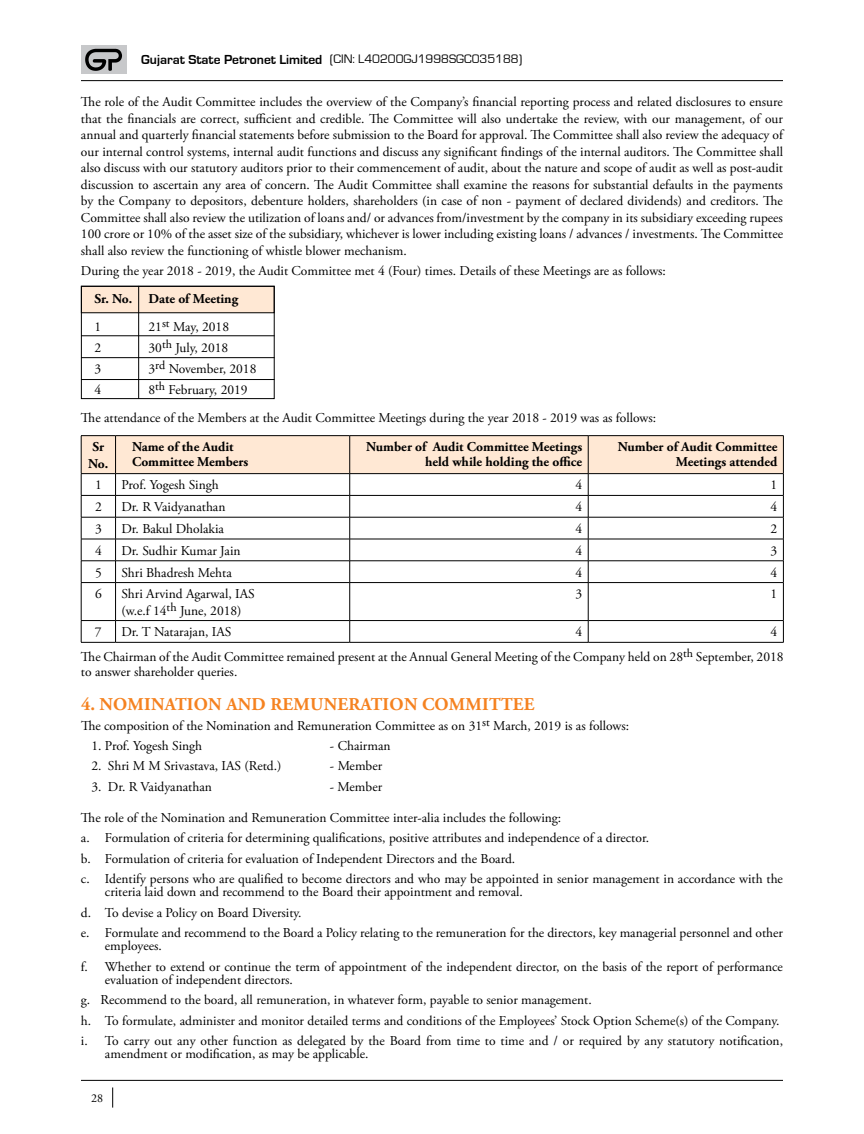
<style>
.page{position:relative;width:864px;height:1134px;background:#fff}
.page>*{position:absolute;margin:0;border:0;box-sizing:border-box;transform-origin:0 0}
.t1{font:700 18px "Adobe Garamond Pro";letter-spacing:.015em;color:#f58220}
.t2{font:13.5px/20.2px "Adobe Garamond Pro";color:#000}
.t3{font:700 13.5px/14.2px "Adobe Garamond Pro";color:#000;text-align:right}
.t4{font:700 13.5px "Eurostile";color:#000}
.t5{font:12px "Adobe Garamond Pro";color:#000}
.s1{font-weight:400;font-size:12.75px}
</style>
<div class="page">
<hr style="left:81px;top:1080px;width:702px;height:1px;background:#000">
<hr style="left:81px;top:80px;width:702px;height:1px;background:#000">
<div style="left:81px;top:45px;width:45px;height:29px;background:#c7c8ca"></div>
<svg style="left:85px;top:49px;width:37px;height:22px"></svg>
<svg style="left:112px;top:1088px;width:1px;height:20px"></svg>
<div style="left:81px;top:286px;width:193px;height:27px;background:#ffe8d4"></div>
<div style="left:81px;top:286px;width:194px;height:113px;border:1px solid #000"></div>
<hr style="left:81px;top:335px;width:194px;height:1px;background:#000">
<hr style="left:81px;top:357px;width:194px;height:1px;background:#000">
<hr style="left:81px;top:379px;width:194px;height:1px;background:#000">
<hr style="left:138px;top:286px;width:1px;height:113px;background:#000">
<hr style="left:81px;top:435px;width:35px;height:1px;background:#000">
<hr style="left:116px;top:435px;width:234px;height:1px;background:#000">
<hr style="left:350px;top:435px;width:238px;height:1px;background:#000">
<hr style="left:588px;top:435px;width:196px;height:1px;background:#000">
<svg style="left:81px;top:436px;width:703px;height:146px"></svg>
<hr style="left:81px;top:582px;width:35px;height:1px;background:#000">
<hr style="left:81px;top:583px;width:1px;height:37px;background:#000">
<hr style="left:116px;top:582px;width:234px;height:1px;background:#000">
<hr style="left:115px;top:583px;width:1px;height:37px;background:#000">
<hr style="left:350px;top:582px;width:238px;height:1px;background:#000">
<hr style="left:349px;top:583px;width:1px;height:37px;background:#000">
<hr style="left:588px;top:582px;width:196px;height:1px;background:#000">
<hr style="left:588px;top:583px;width:1px;height:37px;background:#000">
<hr style="left:783px;top:583px;width:1px;height:37px;background:#000">
<hr style="left:81px;top:620px;width:35px;height:1px;background:#000">
<svg style="left:81px;top:621px;width:1px;height:21px"></svg>
<hr style="left:116px;top:620px;width:234px;height:1px;background:#000">
<svg style="left:115px;top:621px;width:1px;height:21px"></svg>
<hr style="left:350px;top:620px;width:238px;height:1px;background:#000">
<svg style="left:349px;top:621px;width:1px;height:21px"></svg>
<hr style="left:588px;top:620px;width:196px;height:1px;background:#000">
<svg style="left:588px;top:621px;width:1px;height:21px"></svg>
<svg style="left:783px;top:621px;width:1px;height:21px"></svg>
<hr style="left:81px;top:642px;width:35px;height:1px;background:#000">
<hr style="left:116px;top:642px;width:234px;height:1px;background:#000">
<hr style="left:350px;top:642px;width:238px;height:1px;background:#000">
<hr style="left:588px;top:642px;width:196px;height:1px;background:#000">
<p class="t4" style="left:141px;top:52px;width:382px">Gujarat State Petronet Limited <span class="s1">(CIN: L40200GJ1998SGC035188)</span></p>
<p class="t2" style="left:81px;top:94px;width:704px;line-height:16.5px;text-align:justify">The role of the Audit Committee includes the overview of the Company’s financial reporting process and related disclosures to ensure that the financials are correct, sufficient and credible. The Committee will also undertake the review, with our management, of our annual and quarterly financial statements before submission to the Board for approval. The Committee shall also review the adequacy of our internal control systems, internal audit functions and discuss any significant findings of the internal auditors. The Committee shall also discuss with our statutory auditors prior to their commencement of audit, about the nature and scope of audit as well as post-audit discussion to ascertain any area of concern. The Audit Committee shall examine the reasons for substantial defaults in the payments by the Company to depositors, debenture holders, shareholders (in case of non - payment of declared dividends) and creditors. The Committee shall also review the utilization of loans and/ or advances from/investment by the company in its subsidiary exceeding rupees 100 crore or 10% of the asset size of the subsidiary, whichever is lower including existing loans / advances / investments. The Committee shall also review the functioning of whistle blower mechanism.</p>
<p class="t2" style="left:81px;top:261px;width:587px">During the year 2018 - 2019, the Audit Committee met 4 (Four) times. Details of these Meetings are as follows:</p>
<p class="t3" style="left:94px;top:292px;width:145px">Sr. No. Date of Meeting</p>
<p class="t2" style="left:94px;top:317px;width:8px">1</p>
<p class="t2" style="left:148px;top:317px;width:82px">21<sup>st</sup> May, 2018</p>
<p class="t2" style="left:94px;top:338px;width:8px">2</p>
<p class="t2" style="left:148px;top:338px;width:81px">30<sup>th</sup> July, 2018</p>
<p class="t2" style="left:94px;top:359px;width:8px">3</p>
<p class="t2" style="left:148px;top:359px;width:109px">3<sup>rd</sup> November, 2018</p>
<p class="t2" style="left:95px;top:380px;width:8px">4</p>
<p class="t2" style="left:81px;top:377px;width:577px;line-height:27.8px;text-indent:68px">8<sup>th</sup> February, 2019<br>The attendance of the Members at the Audit Committee Meetings during the year 2018 - 2019 was as follows:</p>
<p class="t3" style="left:88px;top:439px;width:22px;line-height:16.2px;text-align:center">Sr<br>No.</p>
<p class="t3" style="left:132px;top:440px;width:118px;text-align:left">Name of the Audit<br>Committee Members</p>
<p class="t3" style="left:366px;top:440px;width:217px">Number of Audit Committee Meetings held while holding the office</p>
<p class="t3" style="left:618px;top:440px;width:161px">Number of Audit Committee<br>Meetings attended</p>
<p class="t2" style="left:95px;top:475px;width:8px">1</p>
<p class="t2" style="left:122px;top:475px;width:99px">Prof. Yogesh Singh</p>
<p class="t2" style="left:575px;top:475px;width:8px">4</p>
<p class="t2" style="left:771px;top:475px;width:8px">1</p>
<p class="t2" style="left:95px;top:497px;width:8px">2</p>
<p class="t2" style="left:122px;top:497px;width:105px">Dr. R Vaidyanathan</p>
<p class="t2" style="left:575px;top:497px;width:8px">4</p>
<p class="t2" style="left:771px;top:497px;width:8px">4</p>
<p class="t2" style="left:95px;top:519px;width:8px">3</p>
<p class="t2" style="left:122px;top:519px;width:104px">Dr. Bakul Dholakia</p>
<p class="t2" style="left:575px;top:519px;width:8px">4</p>
<p class="t2" style="left:771px;top:519px;width:8px">2</p>
<p class="t2" style="left:95px;top:541px;width:8px">4</p>
<p class="t2" style="left:122px;top:541px;width:121px">Dr. Sudhir Kumar Jain</p>
<p class="t2" style="left:575px;top:541px;width:8px">4</p>
<p class="t2" style="left:771px;top:541px;width:8px">3</p>
<p class="t2" style="left:95px;top:563px;width:8px">5</p>
<p class="t2" style="left:122px;top:563px;width:112px">Shri Bhadresh Mehta</p>
<p class="t2" style="left:575px;top:563px;width:8px">4</p>
<p class="t2" style="left:771px;top:563px;width:8px">4</p>
<p class="t2" style="left:95px;top:584px;width:8px">6</p>
<p class="t2" style="left:122px;top:586px;width:135px;line-height:16.2px">Shri Arvind Agarwal, IAS (w.e.f 14<sup>th</sup> June, 2018)</p>
<p class="t2" style="left:575px;top:584px;width:8px">3</p>
<p class="t2" style="left:771px;top:584px;width:8px">1</p>
<p class="t2" style="left:95px;top:622px;width:8px">7</p>
<p class="t2" style="left:122px;top:622px;width:111px">Dr. T Natarajan, IAS</p>
<p class="t2" style="left:575px;top:622px;width:8px">4</p>
<p class="t2" style="left:771px;top:622px;width:8px">4</p>
<p class="t2" style="left:81px;top:651px;width:704px;line-height:14.2px">The Chairman of the Audit Committee remained present at the Annual General Meeting of the Company held on 28<sup>th</sup> September, 2018 to answer shareholder queries.</p>
<h1 class="t1" style="left:81px;top:693px;width:455px">4. NOMINATION AND REMUNERATION COMMITTEE</h1>
<p class="t2" style="left:81px;top:716px;width:550px">The composition of the Nomination and Remuneration Committee as on 31<sup>st</sup> March, 2019 is as follows:</p>
<p class="t2" style="left:91px;top:736px;width:112px">1. Prof. Yogesh Singh</p>
<p class="t2" style="left:330px;top:736px;width:62px">- Chairman</p>
<p class="t2" style="left:91px;top:756px;width:191px">2. Shri M M Srivastava, IAS (Retd.)</p>
<p class="t2" style="left:330px;top:756px;width:54px">- Member</p>
<p class="t2" style="left:91px;top:777px;width:122px">3. Dr. R Vaidyanathan</p>
<p class="t2" style="left:330px;top:777px;width:54px">- Member</p>
<p class="t2" style="left:81px;top:808px;width:704px">The role of the Nomination and Remuneration Committee inter-alia includes the following:<br>a. Formulation of criteria for determining qualifications, positive attributes and independence of a director.<br>b. Formulation of criteria for evaluation of Independent Directors and the Board.<br>c. Identify persons who are qualified to become directors and who may be appointed in senior management in accordance with the</p>
<p class="t2" style="left:81px;top:882px;width:704px;text-indent:24px">criteria laid down and recommend to the Board their appointment and removal.<br>d. To devise a Policy on Board Diversity.<br>e. Formulate and recommend to the Board a Policy relating to the remuneration for the directors, key managerial personnel and other</p>
<p class="t2" style="left:81px;top:936px;width:703px;text-indent:24px">employees.<br>f. Whether to extend or continue the term of appointment of the independent director, on the basis of the report of performance</p>
<p class="t2" style="left:81px;top:970px;width:704px;text-indent:24px">evaluation of independent directors.<br>g. Recommend to the board, all remuneration, in whatever form, payable to senior management.<br>h. To formulate, administer and monitor detailed terms and conditions of the Employees’ Stock Option Scheme(s) of the Company. i. To carry out any other function as delegated by the Board from time to time and / or required by any statutory notification,</p>
<p class="t2" style="left:105px;top:1044px;width:265px">amendment or modification, as may be applicable.</p>
<p class="t5" style="left:91px;top:1091px;width:13px">28</p>
</div>
